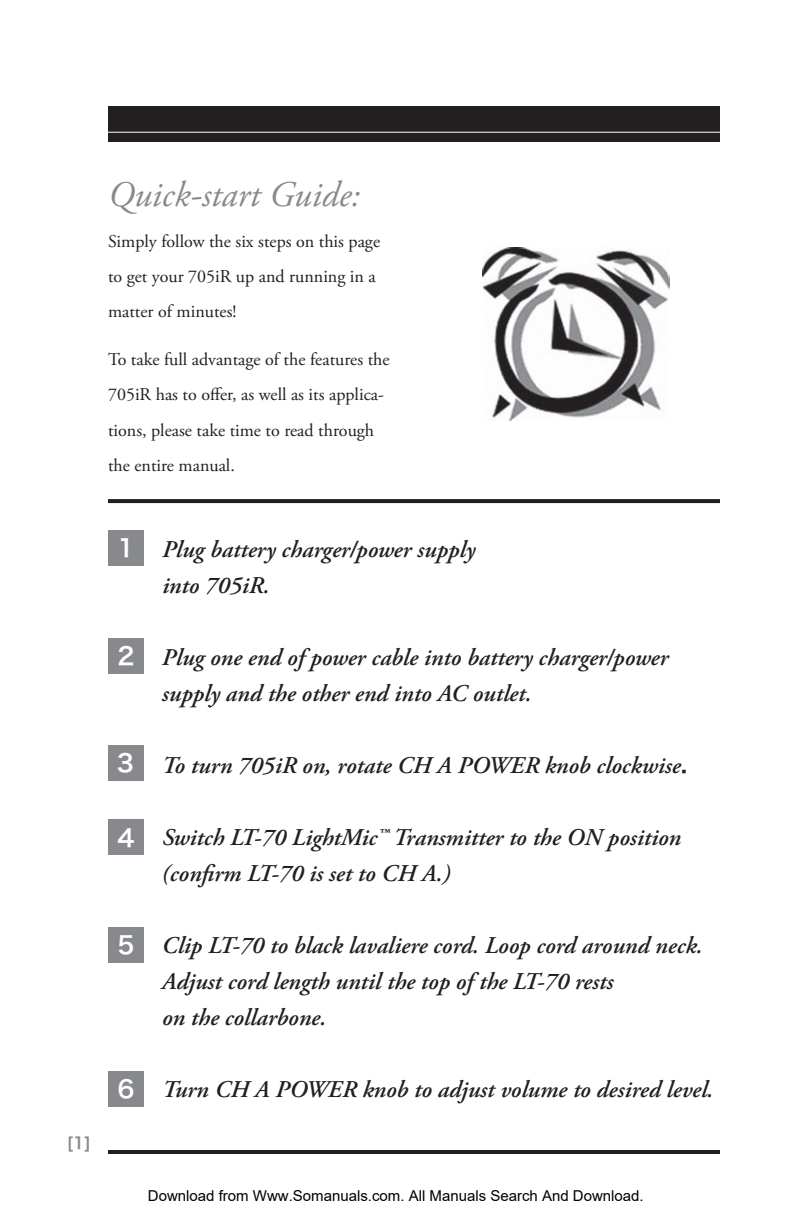
<style>
.page{position:relative;width:792px;height:1224px;background:#fff}
.page>*{position:absolute;margin:0;border:0;box-sizing:border-box;transform-origin:0 0}
.t1{font:italic 36px "Adobe Garamond Pro";color:#87898c}
.t2{font:italic 600 24px/36px "Adobe Garamond Pro";color:#231f20}
.t3{font:24px "Hira Kaku Pro W6";color:#fff}
.t4{font:18px/35.2px "Adobe Garamond Pro";color:#231f20}
.t5{font:16px "Hira Kaku Pro W6";color:#87898c}
.t6{font:15px "Arial";color:#000}
.s1{font-family:"Hira Kaku Pro W6";font-weight:400;font-style:normal}
</style>
<div class="page">
<img style="left:483px;top:248px;width:187px;height:173px">
<svg style="left:108px;top:499px;width:612px;height:4px;background:#272223"></svg>
<hr style="left:108px;top:1150px;width:612px;height:4px;background:#231e1f">
<div style="left:108px;top:106px;width:612px;height:36px;background:#231e1f"></div>
<hr style="left:108px;top:132px;width:612px;height:1px;background:#fff">
<div style="left:108px;top:745px;width:36px;height:36px;background:#87898c"></div>
<div style="left:108px;top:819px;width:36px;height:36px;background:#87898c"></div>
<div style="left:108px;top:927px;width:36px;height:36px;background:#87898c"></div>
<div style="left:108px;top:1071px;width:36px;height:36px;background:#87898c"></div>
<div style="left:108px;top:638px;width:36px;height:36px;background:#87898c"></div>
<div style="left:108px;top:530px;width:36px;height:36px;background:#87898c"></div>
<h1 class="t1" style="left:108px;top:173px;width:254px">Quick-start Guide:</h1>
<p class="t4" style="left:108px;top:224px;width:274px">Simply follow the six steps on this page to get your 705iR up and running in a matter of minutes!</p>
<p class="t4" style="left:108px;top:343px;width:283px">To take full advantage of the features the 705iR has to offer, as well as its applica&shy;tions, please take time to read through the entire manual.</p>
<p class="t2" style="left:162px;top:532px;width:315px;text-indent:-54px"><span class="s1">1.</span> Plug battery charger/power supply into 705iR.</p>
<p class="t3" style="left:117px;top:526px;width:19px">1</p>
<p class="t2" style="left:162px;top:640px;width:508px;text-indent:-54px"><span class="s1">2.</span> Plug one end of power cable into battery charger/power supply and the other end into AC outlet.</p>
<p class="t3" style="left:117px;top:634px;width:19px">2</p>
<p class="t3" style="left:117px;top:741px;width:19px">3</p>
<p class="t2" style="left:108px;top:748px;width:581px"><span class="s1">3.</span> To turn 705iR on, rotate CH A POWER knob clockwise<span class="s1">.</span></p>
<p class="t2" style="left:162px;top:820px;width:521px;text-indent:-54px"><span class="s1">4.</span> Switch LT-70 LightMic<sup>™</sup> Transmitter to the ON position (confirm LT-70 is set to CH A.)</p>
<p class="t3" style="left:117px;top:816px;width:19px">4</p>
<p class="t2" style="left:162px;top:928px;width:542px;text-indent:-54px"><span class="s1">5.</span> Clip LT-70 to black lavaliere cord. Loop cord around neck.<br>Adjust cord length until the top of the LT-70 rests<br>on the collarbone.</p>
<p class="t3" style="left:118px;top:924px;width:19px">5</p>
<p class="t5" style="left:67px;top:1128px;width:26px">[1]</p>
<p class="t2" style="left:108px;top:1072px;width:607px"><span class="s1">6.</span> Turn CH A POWER knob to adjust volume to desired level.</p>
<p class="t3" style="left:117px;top:1068px;width:19px">6</p>
<p class="t6" style="left:148px;top:1187px;width:497px">Download from Www.Somanuals.com. All Manuals Search And Download.</p>
</div>
